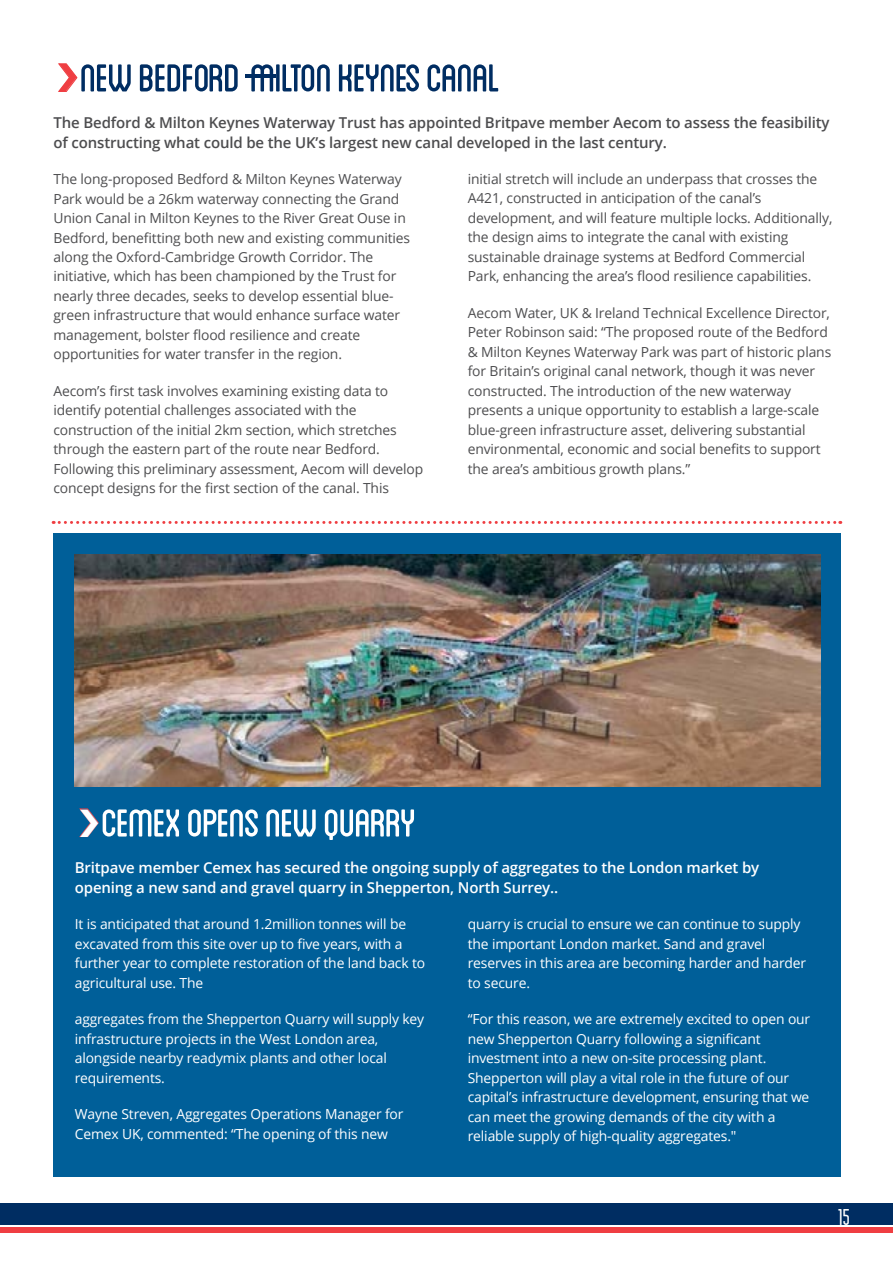
<style>
.page{position:relative;width:893px;height:1263px;background:#fff}
.page>*{position:absolute;margin:0;border:0;box-sizing:border-box;transform-origin:0 0}
.t1{font:54.75px "Blanch Caps";letter-spacing:-.03em;color:#002d62}
.t2{font:54.75px "Blanch Caps";letter-spacing:-.03em;color:#fff}
.t3{font:condensed 24px "Blanch";color:#fff}
.t4{font:600 15px/19.5px "Open Sans";letter-spacing:-.01em;color:#4d4d4f}
.t5{font:600 15px/19.5px "Open Sans";letter-spacing:-.01em;color:#fff}
.t6{font:13.8px/19.5px "Open Sans";letter-spacing:-.01em;color:#4d4d4f}
.t7{font:13.8px/19.5px "Open Sans";letter-spacing:-.01em;color:#fff}
</style>
<div class="page">
<div style="left:0;top:1203px;width:893px;height:22px;background:#002d62"></div>
<div style="left:0;top:1227px;width:893px;height:6px;background:#ef3e42"></div>
<svg style="left:53px;top:521px;width:788px;height:3px"></svg>
<div style="left:54px;top:534px;width:787px;height:643px;background:#005f99"></div>
<img style="left:74px;top:555px;width:746px;height:232px">
<h1 class="t1" style="left:80px;top:53px;width:422px">NEW BEDFORD – MILTON KEYNES CANAL</h1>
<p class="t4" style="left:54px;top:112px;width:778px">The Bedford &amp; Milton Keynes Waterway Trust has appointed Britpave member Aecom to assess the feasibility of constructing what could be the UK’s largest new canal developed in the last century.</p>
<p class="t6" style="left:54px;top:169px;width:358px">The long-proposed Bedford &amp; Milton Keynes Waterway Park would be a 26km waterway connecting the Grand Union Canal in Milton Keynes to the River Great Ouse in Bedford, benefitting both new and existing communities along the Oxford-Cambridge Growth Corridor. The initiative, which has been championed by the Trust for nearly three decades, seeks to develop essential blue&shy;green infrastructure that would enhance surface water management, bolster flood resilience and create opportunities for water transfer in the region.</p>
<p class="t6" style="left:54px;top:381px;width:371px">Aecom’s first task involves examining existing data to identify potential challenges associated with the construction of the initial 2km section, which stretches through the eastern part of the route near Bedford.<br>Following this preliminary assessment, Aecom will develop concept designs for the first section of the canal. This</p>
<p class="t6" style="left:468px;top:169px;width:366px">initial stretch will include an underpass that crosses the A421, constructed in anticipation of the canal’s development, and will feature multiple locks. Additionally, the design aims to integrate the canal with existing sustainable drainage systems at Bedford Commercial Park, enhancing the area’s flood resilience capabilities.</p>
<p class="t6" style="left:468px;top:303px;width:365px">Aecom Water, UK &amp; Ireland Technical Excellence Director, Peter Robinson said: “The proposed route of the Bedford &amp; Milton Keynes Waterway Park was part of historic plans for Britain’s original canal network, though it was never constructed. The introduction of the new waterway presents a unique opportunity to establish a large-scale blue-green infrastructure asset, delivering substantial environmental, economic and social benefits to support the area’s ambitious growth plans.”</p>
<h1 class="t2" style="left:101px;top:798px;width:317px">CEMEX OPENS NEW QUARRY</h1>
<p class="t5" style="left:75px;top:857px;width:686px">Britpave member Cemex has secured the ongoing supply of aggregates to the London market by opening a new sand and gravel quarry in Shepperton, North Surrey..</p>
<p class="t7" style="left:75px;top:914px;width:352px">It is anticipated that around 1.2million tonnes will be excavated from this site over up to five years, with a further year to complete restoration of the land back to agricultural use. The</p>
<p class="t7" style="left:75px;top:1009px;width:351px">aggregates from the Shepperton Quarry will supply key infrastructure projects in the West London area, alongside nearby readymix plants and other local requirements.</p>
<p class="t7" style="left:75px;top:1104px;width:330px">Wayne Streven, Aggregates Operations Manager for<br>Cemex UK, commented: “The opening of this new</p>
<p class="t7" style="left:468px;top:914px;width:340px">quarry is crucial to ensure we can continue to supply the important London market. Sand and gravel reserves in this area are becoming harder and harder to secure.</p>
<p class="t7" style="left:468px;top:1009px;width:344px">“For this reason, we are extremely excited to open our new Shepperton Quarry following a significant investment into a new on-site processing plant.<br>Shepperton will play a vital role in the future of our capital’s infrastructure development, ensuring that we can meet the growing demands of the city with a reliable supply of high-quality aggregates."</p>
<h2 class="t3" style="left:838px;top:1204px;width:14px">15</h2>
</div>
